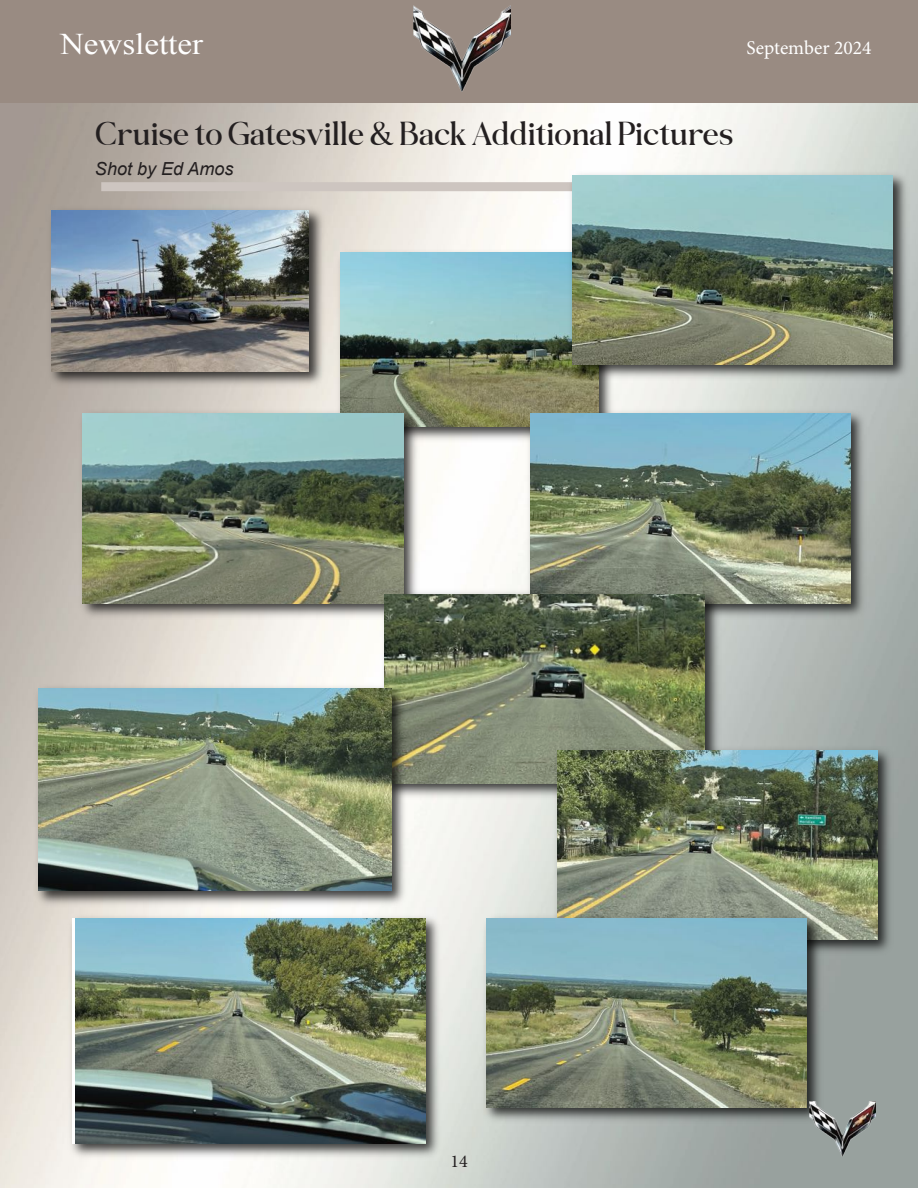
<style>
.page{position:relative;width:918px;height:1188px;background:#fff}
.page>*{position:absolute;margin:0;border:0;box-sizing:border-box;transform-origin:0 0}
.t1{font:33px "Belgiano Serif";color:#231f20}
.t2{font:30px "Times New Roman";color:#fff;scale:1.1 1}
.t3{font:19.5px "Minion Pro";color:#fff}
.t4{font:italic 18px "Arial";color:#231f20}
.t5{font:18px "Minion Pro";color:#231f20}
</style>
<div class="page">
<div style="left:101px;top:182px;width:489px;height:9px;background:#cdc5c0"></div>
<img style="left:45px;top:204px;width:283px;height:186px">
<img style="left:51px;top:211px;width:258px;height:161px">
<img style="left:334px;top:246px;width:283px;height:200px">
<img style="left:340px;top:253px;width:258px;height:173px">
<img style="left:524px;top:407px;width:346px;height:215px">
<img style="left:530px;top:414px;width:320px;height:189px">
<img style="left:76px;top:407px;width:346px;height:215px">
<img style="left:83px;top:414px;width:320px;height:189px">
<img style="left:378px;top:587px;width:346px;height:215px">
<img style="left:385px;top:594px;width:320px;height:189px">
<img style="left:551px;top:743px;width:346px;height:215px">
<img style="left:557px;top:750px;width:321px;height:189px">
<img style="left:32px;top:681px;width:378px;height:229px">
<img style="left:39px;top:688px;width:352px;height:203px">
<img style="left:480px;top:911px;width:346px;height:215px">
<img style="left:487px;top:918px;width:320px;height:189px">
<img style="left:66px;top:911px;width:378px;height:251px">
<img style="left:75px;top:918px;width:350px;height:225px">
<img style="left:566px;top:168px;width:346px;height:216px">
<img style="left:573px;top:175px;width:320px;height:189px">
<div style="left:0;top:0;width:918px;height:103px;background:#998b82"></div>
<img style="left:414px;top:6px;width:96px;height:86px">
<img style="left:809px;top:1102px;width:67px;height:55px">
<p class="t2" style="left:60px;top:27px;width:131px">Newsletter</p>
<p class="t3" style="left:746px;top:36px;width:127px">September 2024</p>
<p class="t1" style="left:95px;top:115px;width:640px">Cruise to Gatesville &amp; Back Additional Pictures</p>
<p class="t4" style="left:95px;top:158px;width:140px">Shot by Ed Amos</p>
<p class="t5" style="left:450px;top:1151px;width:19px">14</p>
</div>
